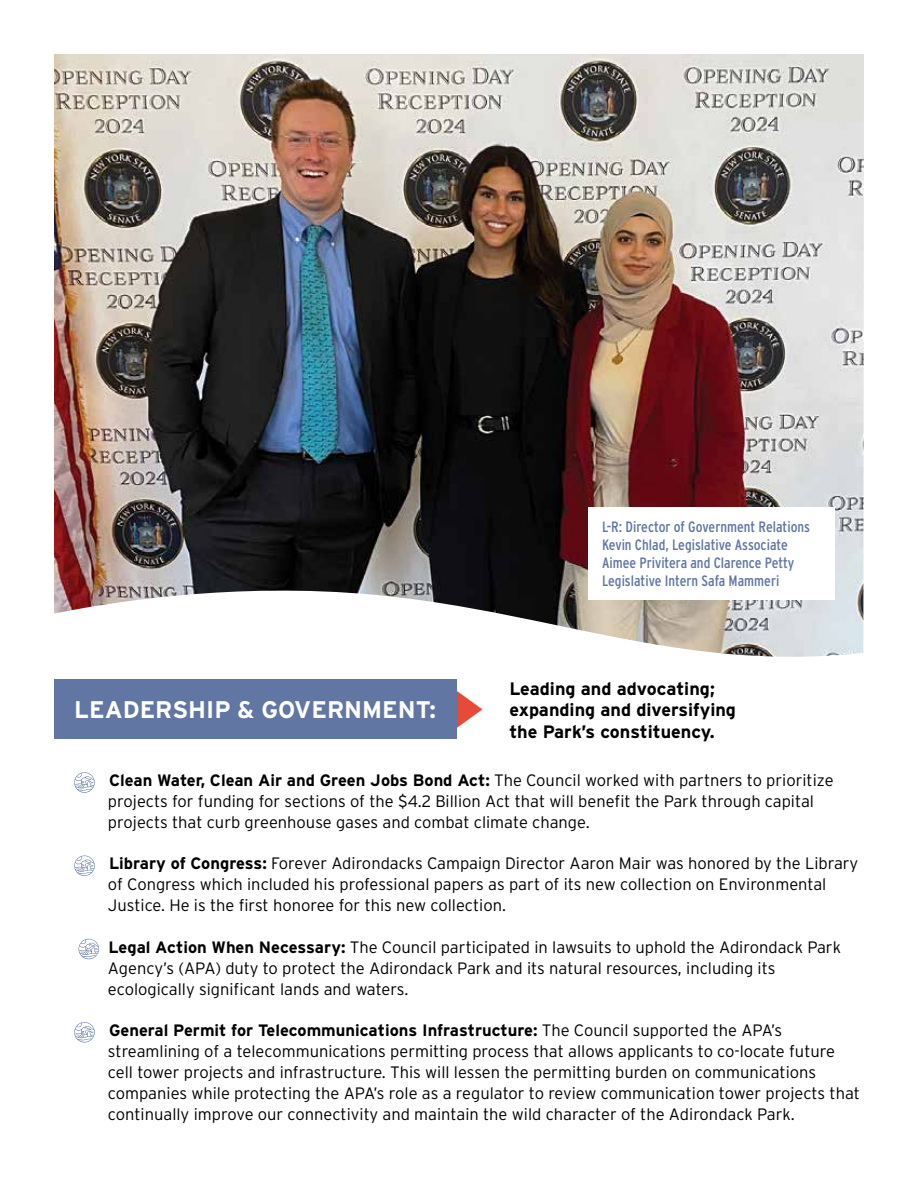
<style>
.page{position:relative;width:918px;height:1188px;background:#fff}
.page>*{position:absolute;margin:0;border:0;box-sizing:border-box;transform-origin:0 0}
.t1{font:700 24px "Interstate";color:#fff}
.t2{font:700 18px/21.6px "Interstate";color:#000}
.t3{font:300 16.5px/21px "Interstate";color:#000}
.t4{font:15px/18px "Interstate Condensed";color:#6276a3}
.s1{font-weight:700}
</style>
<div class="page">
<svg style="left:74px;top:772px;width:21px;height:21px"></svg>
<svg style="left:74px;top:856px;width:21px;height:20px"></svg>
<svg style="left:79px;top:939px;width:20px;height:20px"></svg>
<svg style="left:74px;top:1022px;width:21px;height:20px"></svg>
<svg style="left:441px;top:679px;width:41px;height:60px"></svg>
<div style="left:54px;top:679px;width:402px;height:59px;background:#6276a3"></div>
<img style="left:54px;top:54px;width:810px;height:603px">
<div style="left:589px;top:507px;width:246px;height:93px;background:#fff"></div>
<p class="t4" style="left:602px;top:518px;width:209px">L-R: Director of Government Relations Kevin Chlad, Legislative Associate Aimee Privitera and Clarence Petty Legislative Intern Safa Mammeri</p>
<p class="t2" style="left:509px;top:678px;width:228px">Leading and advocating; expanding and diversifying the Park’s constituency.</p>
<p class="t3" style="left:108px;top:770px;width:727px"><span class="s1">Clean Water, Clean Air and Green Jobs Bond Act:</span> The Council worked with partners to prioritize projects for funding for sections of the $4.2 Billion Act that will benefit the Park through capital projects that curb greenhouse gases and combat climate change.</p>
<p class="t3" style="left:108px;top:853px;width:752px"><span class="s1">Library of Congress:</span> Forever Adirondacks Campaign Director Aaron Mair was honored by the Library of Congress which included his professional papers as part of its new collection on Environmental<br>Justice. He is the first honoree for this new collection.</p>
<p class="t3" style="left:108px;top:936px;width:735px"><span class="s1">Legal Action When Necessary:</span> The Council participated in lawsuits to uphold the Adirondack Park<br>Agency’s (APA) duty to protect the Adirondack Park and its natural resources, including its ecologically significant lands and waters.</p>
<p class="t3" style="left:108px;top:1019px;width:754px"><span class="s1">General Permit for Telecommunications Infrastructure:</span> The Council supported the APA’s streamlining of a telecommunications permitting process that allows applicants to co-locate future cell tower projects and infrastructure. This will lessen the permitting burden on communications companies while protecting the APA’s role as a regulator to review communication tower projects that continually improve our connectivity and maintain the wild character of the Adirondack Park.</p>
<h1 class="t1" style="left:74px;top:696px;width:363px">LEADERSHIP &amp; GOVERNMENT:</h1>
</div>
